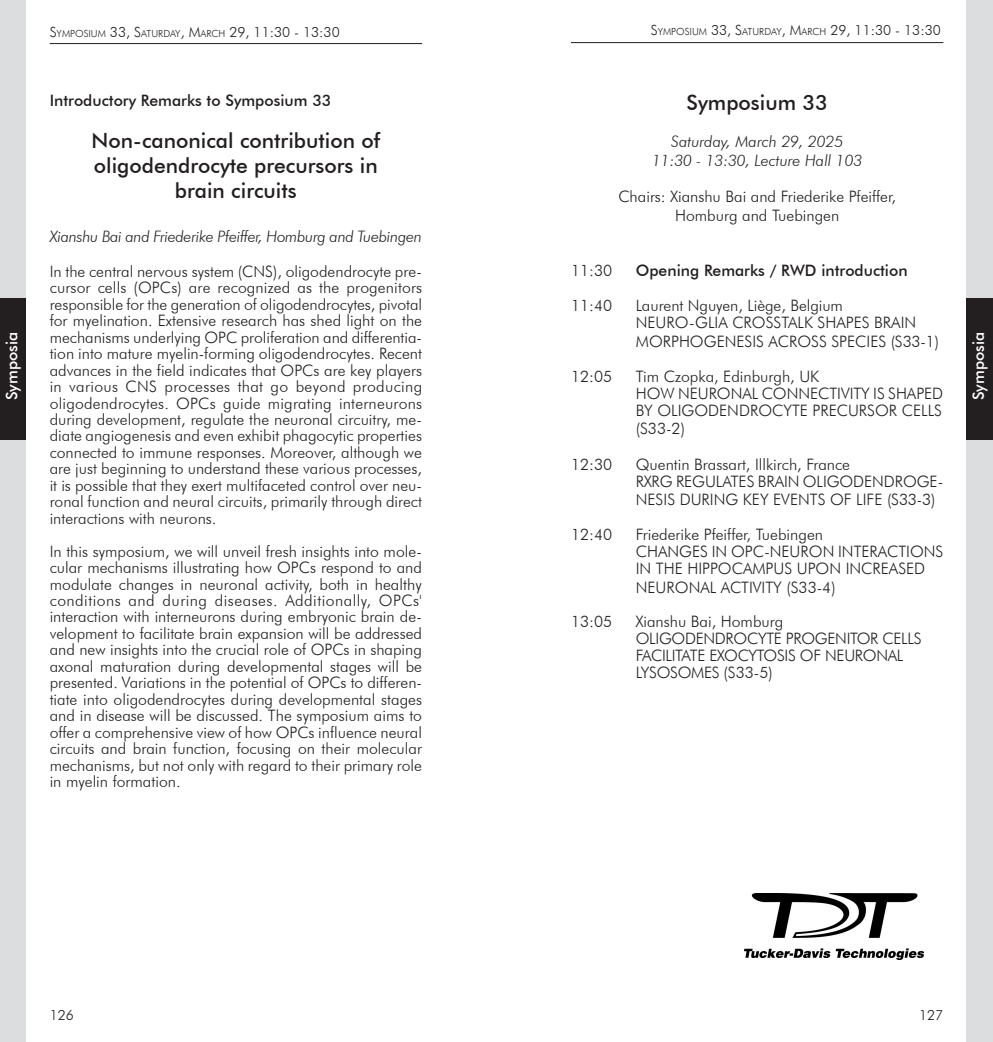
<style>
.page{position:relative;width:993px;height:1042px;background:#fff}
.page>*{position:absolute;margin:0;border:0;box-sizing:border-box;transform-origin:0 0}
.Überschrift_1{font:500 21px "Futura BT";color:#231f20}
.Text_Symposia{font:300 15.75px/16.4px "Futura BT";color:#231f20;text-align:justify}
.Text_-_Symp_Zeitplan{font:300 15.75px "Futura BT";color:#231f20}
.Text_-_Symp_Zeitplan-2{font:300 15.75px "Futura BT";letter-spacing:-.02em;color:#231f20}
.Text_-_Symp_Zeitplan-3{font:500 15.75px "Futura BT";color:#231f20}
.Text_Symposia_Zeitpl{font:300 15.75px "Futura BT";color:#231f20}
.Text_Symposia_Zeitpl-2{font:italic 300 15.75px "Futura BT";letter-spacing:-.02em;color:#231f20}
.Text_Symposia_Zeitpl-3{font:italic 300 15.75px "Futura BT";color:#231f20}
.Überschrift_-_Poster{font:500 15.75px "Futura BT";color:#fff}
.Kopfzeile_links{font:300 14px "Futura BT";color:#231f20}
.Kopfzeile_rechts{font:300 14px "Futura BT";color:#231f20}
.t1{font:300 14px "Futura BT";color:#231f20}
.s1{font-size:9.8px}
</style>
<div class="page">
<hr style="left:571px;top:42px;width:372px;height:1px;background:#231f20">
<div style="left:966px;top:0;width:26px;height:1042px;background:#dcdddf"></div>
<hr style="left:50px;top:43px;width:372px;height:1px;background:#231f20">
<div style="left:0;top:0;width:26px;height:1042px;background:#dcdddf"></div>
<div style="left:0;top:298px;width:26px;height:142px;background:#231f20"></div>
<div style="left:966px;top:298px;width:26px;height:142px;background:#231f20"></div>
<img style="left:744px;top:893px;width:179px;height:66px">
<p class="Überschrift_-_Poster" style="left:2px;top:400px;width:70px;rotate:-90deg">Symposia</p>
<p class="Kopfzeile_links" style="left:50px;top:23px;width:291px">S<span class="s1">YMPOSIUM</span> 33, S<span class="s1">ATURDAY</span>, M<span class="s1">ARCH</span> 29, 11:30 - 13:30</p>
<p class="Text_-_Symp_Zeitplan-3" style="left:50px;top:91px;width:283px">Introductory Remarks to Symposium 33</p>
<p class="Überschrift_1" style="left:91px;top:128px;width:290px">Non-canonical contribution of</p>
<p class="Überschrift_1" style="left:94px;top:153px;width:285px">oligodendrocyte precursors in</p>
<p class="Überschrift_1" style="left:175px;top:178px;width:123px">brain circuits</p>
<p class="Text_Symposia_Zeitpl-2" style="left:50px;top:227px;width:373px">Xianshu Bai and Friederike Pfeiffer, Homburg and Tuebingen</p>
<p class="Text_Symposia" style="left:50px;top:263px;width:374px">In the central nervous system (CNS), oligodendrocyte pre-</p>
<p class="Text_Symposia" style="left:50px;top:279px;width:374px">cursor cells (OPCs) are recognized as the progenitors responsible for the generation of oligodendrocytes, pivotal for myelination. Extensive research has shed light on the mechanisms underlying OPC proliferation and differentia&shy;tion into mature myelin-forming oligodendrocytes. Recent advances in the field indicates that OPCs are key players in various CNS processes that go beyond producing oligodendrocytes. OPCs guide migrating interneurons during development, regulate the neuronal circuitry, me&shy;diate angiogenesis and even exhibit phagocytic properties connected to immune responses. Moreover, although we are just beginning to understand these various processes, it is possible that they exert multifaceted control over neu&shy;ronal function and neural circuits, primarily through direct interactions with neurons.</p>
<p class="Text_Symposia" style="left:50px;top:543px;width:374px">In this symposium, we will unveil fresh insights into mole&shy;cular mechanisms illustrating how OPCs respond to and modulate changes in neuronal activity, both in healthy conditions and during diseases. Additionally, OPCs' interaction with interneurons during embryonic brain de&shy;velopment to facilitate brain expansion will be addressed and new insights into the crucial role of OPCs in shaping axonal maturation during developmental stages will be presented. Variations in the potential of OPCs to differen&shy;tiate into oligodendrocytes during developmental stages and in disease will be discussed. The symposium aims to offer a comprehensive view of how OPCs influence neural circuits and brain function, focusing on their molecular mechanisms, but not only with regard to their primary role in myelin formation.</p>
<p class="Kopfzeile_rechts" style="left:650px;top:21px;width:291px">S<span class="s1">YMPOSIUM</span> 33, S<span class="s1">ATURDAY</span>, M<span class="s1">ARCH</span> 29, 11:30 - 13:30</p>
<p class="Überschrift_1" style="left:686px;top:90px;width:143px">Symposium 33</p>
<p class="Text_Symposia_Zeitpl-3" style="left:671px;top:132px;width:173px">Saturday, March 29, 2025</p>
<p class="Text_Symposia_Zeitpl-3" style="left:651px;top:150px;width:212px">11:30 - 13:30, Lecture Hall 103</p>
<p class="Text_Symposia_Zeitpl" style="left:618px;top:187px;width:279px">Chairs: Xianshu Bai and Friederike Pfeiffer,</p>
<p class="Text_Symposia_Zeitpl" style="left:675px;top:205px;width:166px">Homburg and Tuebingen</p>
<p class="Text_-_Symp_Zeitplan" style="left:571px;top:261px;width:43px">11:30</p>
<p class="Text_-_Symp_Zeitplan-3" style="left:635px;top:261px;width:273px">Opening Remarks / RWD introduction</p>
<p class="Text_-_Symp_Zeitplan" style="left:571px;top:296px;width:43px">11:40</p>
<p class="Text_-_Symp_Zeitplan" style="left:635px;top:296px;width:209px">Laurent Nguyen, Liège, Belgium</p>
<p class="Text_-_Symp_Zeitplan" style="left:635px;top:313px;width:282px">NEURO-GLIA CROSSTALK SHAPES BRAIN</p>
<p class="Text_-_Symp_Zeitplan" style="left:635px;top:331px;width:304px">MORPHOGENESIS ACROSS SPECIES (S33-1)</p>
<p class="Text_-_Symp_Zeitplan" style="left:571px;top:367px;width:43px">12:05</p>
<p class="Text_-_Symp_Zeitplan" style="left:635px;top:367px;width:185px">Tim Czopka, Edinburgh, UK</p>
<p class="Text_-_Symp_Zeitplan" style="left:635px;top:384px;width:309px">HOW NEURONAL CONNECTIVITY IS SHAPED</p>
<p class="Text_-_Symp_Zeitplan" style="left:635px;top:401px;width:307px">BY OLIGODENDROCYTE PRECURSOR CELLS</p>
<p class="Text_-_Symp_Zeitplan" style="left:635px;top:419px;width:51px">(S33-2)</p>
<p class="Text_-_Symp_Zeitplan" style="left:571px;top:454px;width:43px">12:30</p>
<p class="Text_-_Symp_Zeitplan" style="left:635px;top:454px;width:216px">Quentin Brassart, Illkirch, France</p>
<p class="Text_-_Symp_Zeitplan" style="left:635px;top:471px;width:309px">RXRG REGULATES BRAIN OLIGODENDROGE-</p>
<p class="Text_-_Symp_Zeitplan" style="left:635px;top:490px;width:301px">NESIS DURING KEY EVENTS OF LIFE (S33-3)</p>
<p class="Text_-_Symp_Zeitplan" style="left:571px;top:525px;width:43px">12:40</p>
<p class="Text_-_Symp_Zeitplan" style="left:635px;top:525px;width:189px">Friederike Pfeiffer, Tuebingen</p>
<p class="Text_-_Symp_Zeitplan" style="left:635px;top:542px;width:309px">CHANGES IN OPC-NEURON INTERACTIONS</p>
<p class="Text_-_Symp_Zeitplan" style="left:635px;top:559px;width:291px">IN THE HIPPOCAMPUS UPON INCREASED</p>
<p class="Text_-_Symp_Zeitplan" style="left:635px;top:577px;width:201px">NEURONAL ACTIVITY (S33-4)</p>
<p class="Text_-_Symp_Zeitplan" style="left:571px;top:611px;width:43px">13:05</p>
<p class="Text_-_Symp_Zeitplan" style="left:635px;top:611px;width:149px">Xianshu Bai, Homburg</p>
<p class="Text_-_Symp_Zeitplan-2" style="left:635px;top:628px;width:287px">OLIGODENDROCYTE PROGENITOR CELLS</p>
<p class="Text_-_Symp_Zeitplan-2" style="left:635px;top:645px;width:269px">FACILITATE EXOCYTOSIS OF NEURONAL</p>
<p class="Text_-_Symp_Zeitplan-2" style="left:635px;top:663px;width:138px">LYSOSOMES (S33-5)</p>
<p class="Überschrift_-_Poster" style="left:968px;top:400px;width:70px;rotate:-90deg">Symposia</p>
<p class="t1" style="left:50px;top:1007px;width:26px">126</p>
<p class="t1" style="left:918px;top:1007px;width:26px">127</p>
</div>
